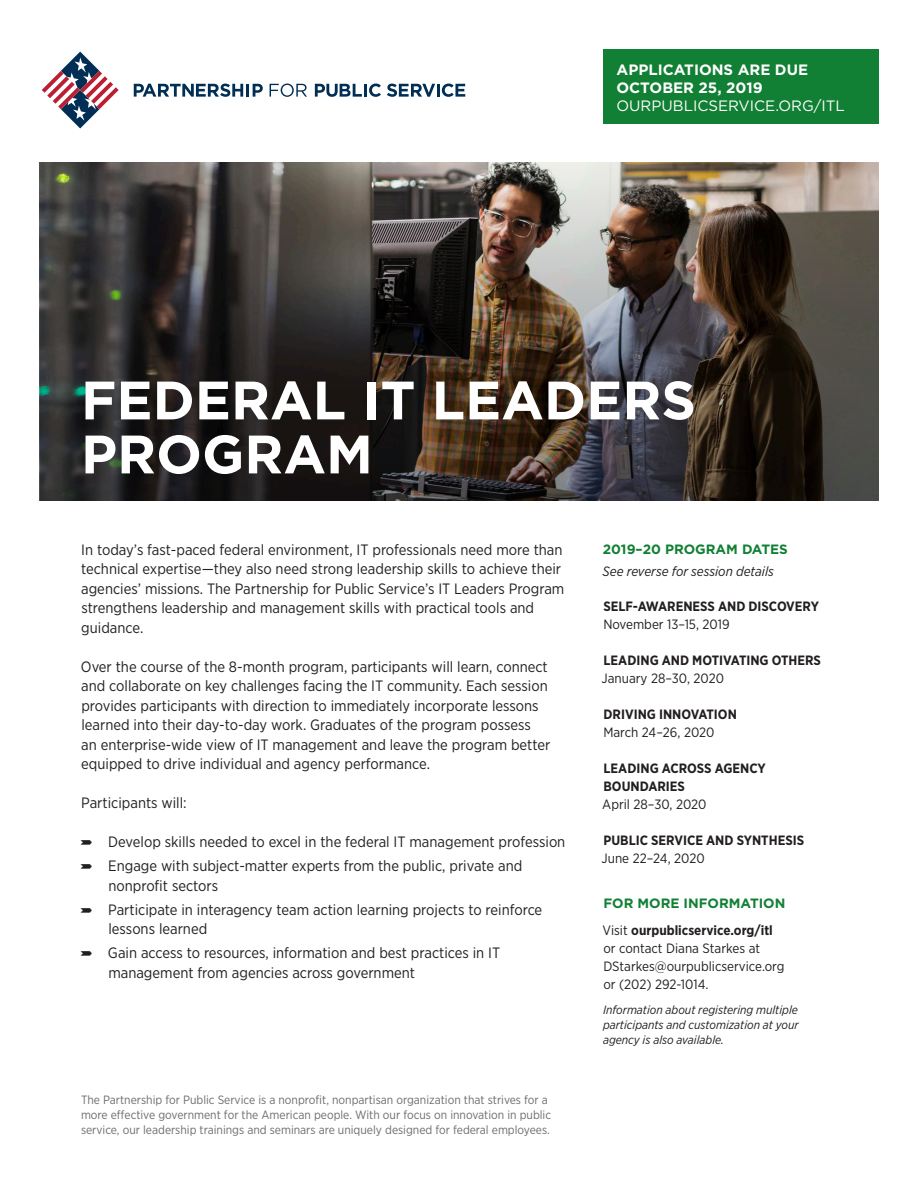
<style>
.page{position:relative;width:918px;height:1188px;background:#fff}
.page>*{position:absolute;margin:0;border:0;box-sizing:border-box;transform-origin:0 0}
.Section_Title_Gotham{font:700 54px/54px "Gotham";color:#fff}
.Body_Copy_sans_10_13{font:15px/19.5px "Gotham Narrow";color:#231f20}
.t1{font:700 15px/18px "Gotham";color:#fff}
.t2{font:15px "Gotham";color:#fff}
.Body_Copy_sans_9_12{font:13.5px/18px "Gotham Narrow";color:#231f20}
.Body_Copy_sans_9_12-2{font:700 13.5px/18px "Gotham Narrow";color:#231f20}
.Subhead_Gotham_9_Bol{font:700 13.5px "Gotham";color:#118034}
.Body_Copy_sans_9_12-3{font:italic 13.5px "Gotham Narrow";color:#231f20}
.t3{font:12px/15px "Gotham Narrow";color:#6c6d70}
.Paragraph_Style_1{font:italic 12px/15px "Gotham Narrow";color:#231f20;text-align:justify}
.s1{font-weight:400}
.s2{font-weight:700}
</style>
<div class="page">
<svg style="left:134px;top:84px;width:129px;height:13px"></svg>
<svg style="left:270px;top:84px;width:37px;height:13px"></svg>
<svg style="left:315px;top:84px;width:66px;height:13px"></svg>
<svg style="left:387px;top:84px;width:78px;height:13px"></svg>
<svg style="left:42px;top:51px;width:77px;height:78px"></svg>
<img style="left:40px;top:162px;width:838px;height:338px">
<div style="left:603px;top:50px;width:275px;height:74px;background:#118034"></div>
<p class="t1" style="left:616px;top:61px;width:193px">APPLICATIONS ARE DUE<br>OCTOBER 25, 2019</p>
<p class="t2" style="left:616px;top:96px;width:230px">OURPUBLICSERVICE.ORG/ITL</p>
<p class="Section_Title_Gotham" style="left:81px;top:373px;width:616px">FEDERAL IT LEADERS<br>PROGRAM</p>
<p class="Body_Copy_sans_10_13" style="left:81px;top:539px;width:485px">In today’s fast-paced federal environment, IT professionals need more than technical expertise—they also need strong leadership skills to achieve their agencies’ missions. The Partnership for Public Service’s IT Leaders Program strengthens leadership and management skills with practical tools and guidance.</p>
<p class="Body_Copy_sans_10_13" style="left:81px;top:656px;width:471px">Over the course of the 8-month program, participants will learn, connect and collaborate on key challenges facing the IT community. Each session provides participants with direction to immediately incorporate lessons learned into their day-to-day work. Graduates of the program possess<br>an enterprise-wide view of IT management and leave the program better equipped to drive individual and agency performance.</p>
<p class="Body_Copy_sans_10_13" style="left:81px;top:793px;width:107px">Participants will:</p>
<p class="Body_Copy_sans_10_13" style="left:108px;top:832px;width:459px">Develop skills needed to excel in the federal IT management profession</p>
<p class="Body_Copy_sans_10_13" style="left:108px;top:856px;width:416px">Engage with subject-matter experts from the public, private and nonprofit sectors</p>
<p class="Body_Copy_sans_10_13" style="left:108px;top:899px;width:436px">Participate in interagency team action learning projects to reinforce lessons learned</p>
<p class="Body_Copy_sans_10_13" style="left:108px;top:943px;width:394px">Gain access to resources, information and best practices in IT management from agencies across government</p>
<p class="t3" style="left:81px;top:1092px;width:472px">The Partnership for Public Service is a nonprofit, nonpartisan organization that strives for a more effective government for the American people. With our focus on innovation in public service, our leadership trainings and seminars are uniquely designed for federal employees.</p>
<p class="Subhead_Gotham_9_Bol" style="left:603px;top:540px;width:187px">2019–20 PROGRAM DATES</p>
<p class="Body_Copy_sans_9_12-3" style="left:603px;top:563px;width:173px">See reverse for session details</p>
<p class="Body_Copy_sans_9_12-2" style="left:603px;top:597px;width:217px">SELF-AWARENESS AND DISCOVERY<br><span class="s1">November 13–15, 2019</span></p>
<p class="Body_Copy_sans_9_12-2" style="left:604px;top:651px;width:219px">LEADING AND MOTIVATING OTHERS</p>
<p class="Body_Copy_sans_9_12" style="left:602px;top:668px;width:124px">January 28–30, 2020</p>
<p class="Body_Copy_sans_9_12-2" style="left:604px;top:705px;width:135px">DRIVING INNOVATION</p>
<p class="Body_Copy_sans_9_12" style="left:603px;top:722px;width:113px">March 24–26, 2020</p>
<p class="Body_Copy_sans_9_12-2" style="left:604px;top:759px;width:164px">LEADING ACROSS AGENCY<br>BOUNDARIES</p>
<p class="Body_Copy_sans_9_12" style="left:602px;top:794px;width:106px">April 28–30, 2020</p>
<p class="Body_Copy_sans_9_12-2" style="left:604px;top:831px;width:202px">PUBLIC SERVICE AND SYNTHESIS</p>
<p class="Body_Copy_sans_9_12" style="left:602px;top:848px;width:105px">June 22–24, 2020</p>
<p class="Subhead_Gotham_9_Bol" style="left:603px;top:894px;width:184px">FOR MORE INFORMATION</p>
<p class="Body_Copy_sans_9_12" style="left:603px;top:920px;width:183px">Visit <span class="s2">ourpublicservice.org/itl </span>or contact Diana Starkes at<br>DStarkes@ourpublicservice.org or (202) 292-1014.</p>
<p class="Paragraph_Style_1" style="left:603px;top:1002px;width:197px">Information about registering multiple participants and customization at your agency is also available.</p>
</div>
